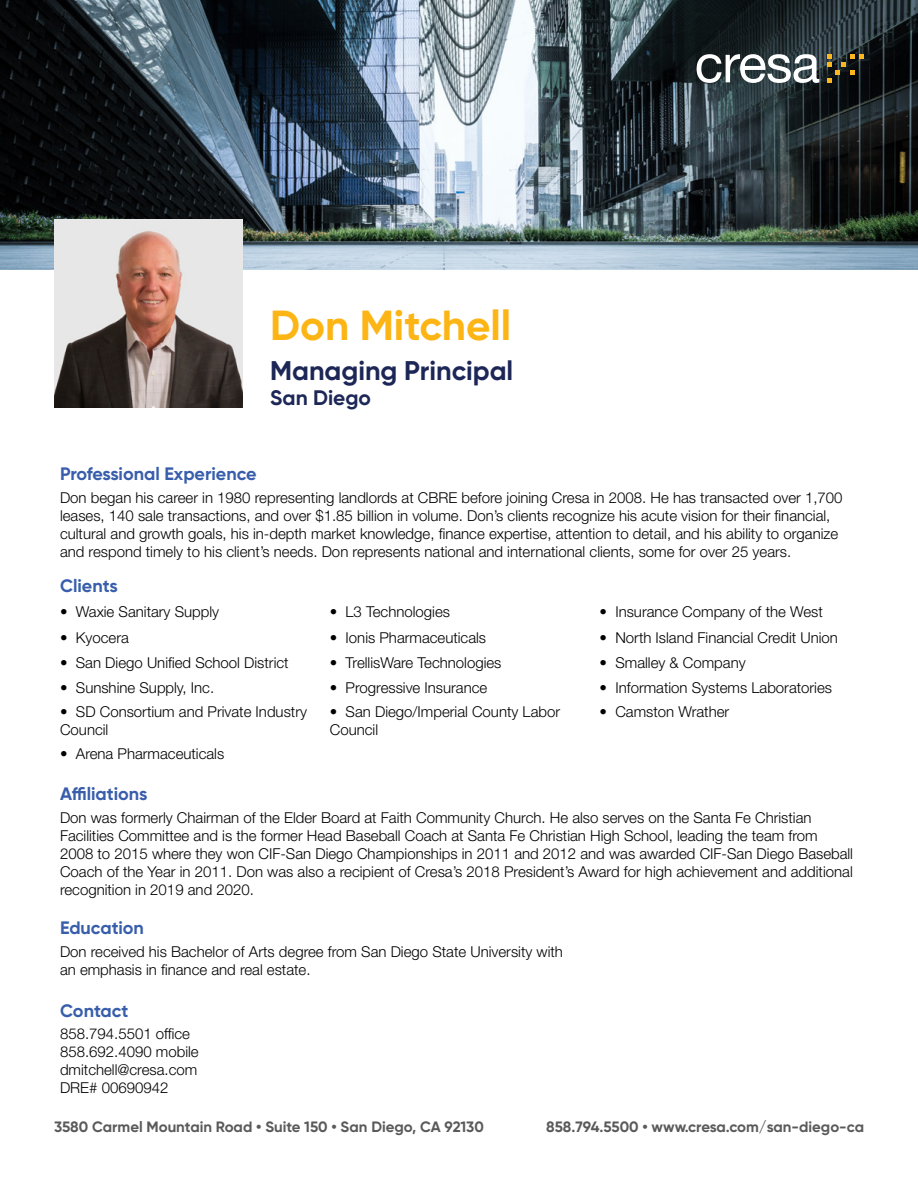
<style>
.page{position:relative;width:918px;height:1188px;background:#fff}
.page>*{position:absolute;margin:0;border:0;box-sizing:border-box;transform-origin:0 0}
.t1{font:700 42px "Gilroy";color:#fcb515}
.t2{font:700 27px "Gilroy";color:#1d2757}
.t3{font:700 21px "Gilroy";color:#1d2757}
.t4{font:700 18px "Gilroy";color:#385eab}
.t5{font:300 15px/18px "Helvetica Neue LT Std";color:#000}
.t6{font:700 15px "Gilroy";color:#5a5a5a}
</style>
<div class="page">
<img style="left:0;top:0;width:918px;height:270px">
<svg style="left:697px;top:54px;width:122px;height:29px"></svg>
<svg style="left:827px;top:54px;width:37px;height:29px"></svg>
<img style="left:54px;top:219px;width:189px;height:189px">
<h1 class="t1" style="left:270px;top:299px;width:243px">Don Mitchell</h1>
<h2 class="t2" style="left:270px;top:354px;width:245px">Managing Principal</h2>
<h3 class="t3" style="left:270px;top:385px;width:102px">San Diego</h3>
<p class="t4" style="left:60px;top:462px;width:198px">Professional Experience</p>
<p class="t5" style="left:60px;top:488px;width:784px">Don began his career in 1980 representing landlords at CBRE before joining Cresa in 2008. He has transacted over 1,700 leases, 140 sale transactions, and over $1.85 billion in volume. Don’s clients recognize his acute vision for their financial, cultural and growth goals, his in-depth market knowledge, finance expertise, attention to detail, and his ability to organize and respond timely to his client’s needs. Don represents national and international clients, some for over 25 years.</p>
<p class="t4" style="left:60px;top:575px;width:59px">Clients</p>
<p class="t5" style="left:60px;top:602px;width:161px">• Waxie Sanitary Supply</p>
<p class="t5" style="left:330px;top:602px;width:122px">• L3 Technologies</p>
<p class="t5" style="left:600px;top:602px;width:225px">• Insurance Company of the West</p>
<p class="t5" style="left:60px;top:628px;width:70px">• Kyocera</p>
<p class="t5" style="left:330px;top:628px;width:158px">• Ionis Pharmaceuticals</p>
<p class="t5" style="left:600px;top:628px;width:240px">• North Island Financial Credit Union</p>
<p class="t5" style="left:60px;top:653px;width:230px">• San Diego Unified School District</p>
<p class="t5" style="left:330px;top:653px;width:173px">• TrellisWare Technologies</p>
<p class="t5" style="left:600px;top:653px;width:148px">• Smalley &amp; Company</p>
<p class="t5" style="left:60px;top:678px;width:156px">• Sunshine Supply, Inc.</p>
<p class="t5" style="left:330px;top:678px;width:159px">• Progressive Insurance</p>
<p class="t5" style="left:600px;top:678px;width:234px">• Information Systems Laboratories</p>
<p class="t5" style="left:60px;top:702px;width:248px">• SD Consortium and Private Industry<br>Council</p>
<p class="t5" style="left:330px;top:702px;width:232px">• San Diego/Imperial County Labor<br>Council</p>
<p class="t5" style="left:600px;top:702px;width:131px">• Camston Wrather</p>
<p class="t5" style="left:60px;top:744px;width:166px">• Arena Pharmaceuticals</p>
<p class="t4" style="left:60px;top:783px;width:89px">Affiliations</p>
<p class="t5" style="left:60px;top:808px;width:795px">Don was formerly Chairman of the Elder Board at Faith Community Church. He also serves on the Santa Fe Christian Facilities Committee and is the former Head Baseball Coach at Santa Fe Christian High School, leading the team from 2008 to 2015 where they won CIF-San Diego Championships in 2011 and 2012 and was awarded CIF-San Diego Baseball Coach of the Year in 2011. Don was also a recipient of Cresa’s 2018 President’s Award for high achievement and additional recognition in 2019 and 2020.</p>
<p class="t4" style="left:60px;top:917px;width:86px">Education</p>
<p class="t5" style="left:60px;top:942px;width:504px">Don received his Bachelor of Arts degree from San Diego State University with an emphasis in finance and real estate.</p>
<p class="t4" style="left:60px;top:999px;width:70px">Contact</p>
<p class="t5" style="left:60px;top:1025px;width:140px">858.794.5501 office<br>858.692.4090 mobile dmitchell@cresa.com<br>DRE# 00690942</p>
<p class="t6" style="left:54px;top:1118px;width:431px">3580 Carmel Mountain Road • Suite 150 • San Diego, CA 92130</p>
<p class="t6" style="left:546px;top:1118px;width:319px">858.794.5500 • www.cresa.com/san-diego-ca</p>
</div>
